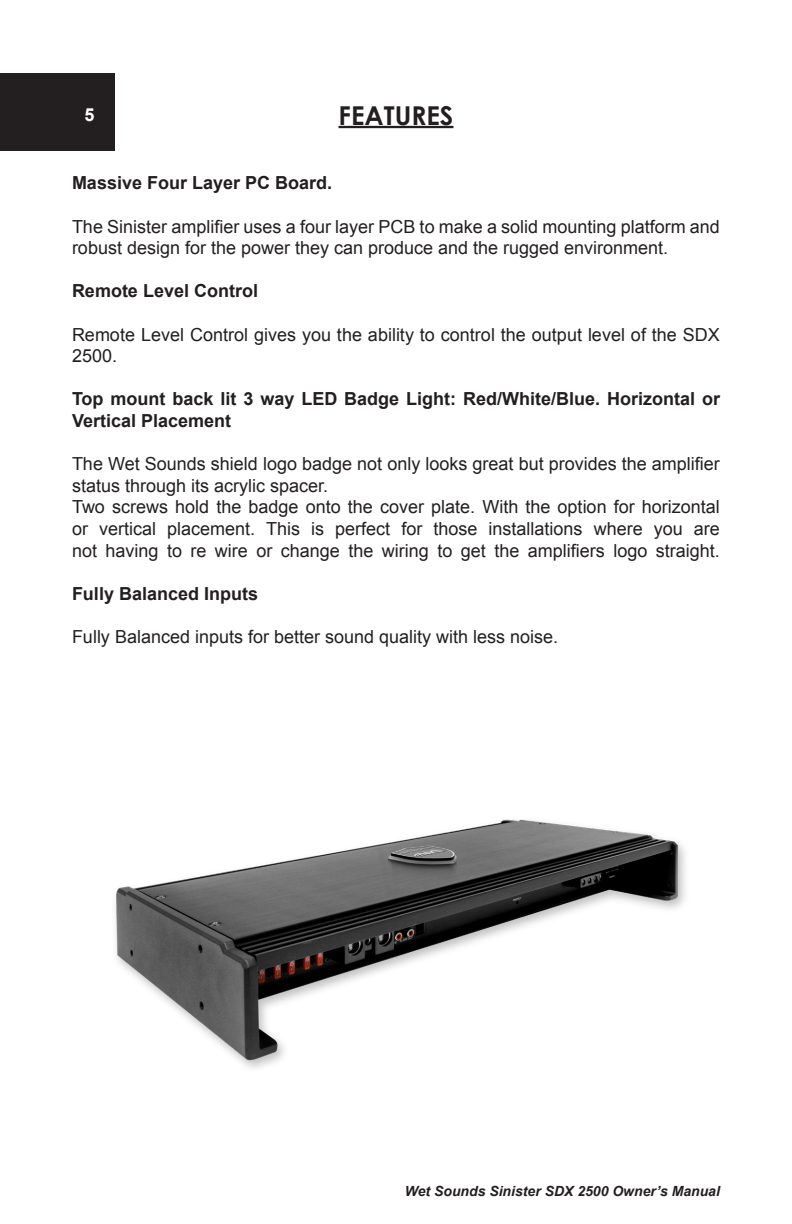
<style>
.page{position:relative;width:792px;height:1224px;background:#fff}
.page>*{position:absolute;margin:0;border:0;box-sizing:border-box;transform-origin:0 0}
.t1{font:700 26px "Century Gothic";color:#231f20}
.t2{font:18px/21.6px "Arial";color:#231f20}
.t3{font:700 18px/21.6px "Arial";color:#231f20}
.t4{font:700 18px "Arial";color:#fff}
.t5{font:italic 700 14px "Arial";color:#231f20}
</style>
<div class="page">
<hr style="left:339px;top:126px;width:114px;height:2px;background:#231f20">
<div style="left:0;top:73px;width:114px;height:77px;background:#231f20"></div>
<img style="left:115px;top:819px;width:571px;height:250px">
<p class="t4" style="left:84px;top:102px;width:12px">5</p>
<p class="t1" style="left:339px;top:95px;width:116px">FEATURES</p>
<p class="t3" style="left:72px;top:173px;width:262px">Massive Four Layer PC Board.</p>
<p class="t2" style="left:72px;top:216px;width:649px">The Sinister amplifier uses a four layer PCB to make a solid mounting platform and robust design for the power they can produce and the rugged environment.</p>
<p class="t3" style="left:72px;top:281px;width:188px">Remote Level Control</p>
<p class="t2" style="left:72px;top:324px;width:649px">Remote Level Control gives you the ability to control the output level of the SDX<br>2500.</p>
<p class="t3" style="left:72px;top:389px;width:650px">Top mount back lit 3 way LED Badge Light: Red/White/Blue. Horizontal or<br>Vertical Placement</p>
<p class="t2" style="left:72px;top:453px;width:649px">The Wet Sounds shield logo badge not only looks great but provides the amplifier status through its acrylic spacer.</p>
<p class="t2" style="left:72px;top:496px;width:649px;text-align:justify">Two screws hold the badge onto the cover plate. With the option for horizontal or vertical placement. This is perfect for those installations where you are not having to re wire or change the wiring to get the amplifiers logo straight.</p>
<p class="t3" style="left:72px;top:583px;width:188px">Fully Balanced Inputs</p>
<p class="t2" style="left:72px;top:626px;width:488px">Fully Balanced inputs for better sound quality with less noise.</p>
<p class="t5" style="left:405px;top:1182px;width:317px">Wet Sounds Sinister SDX 2500 Owner’s Manual</p>
</div>
